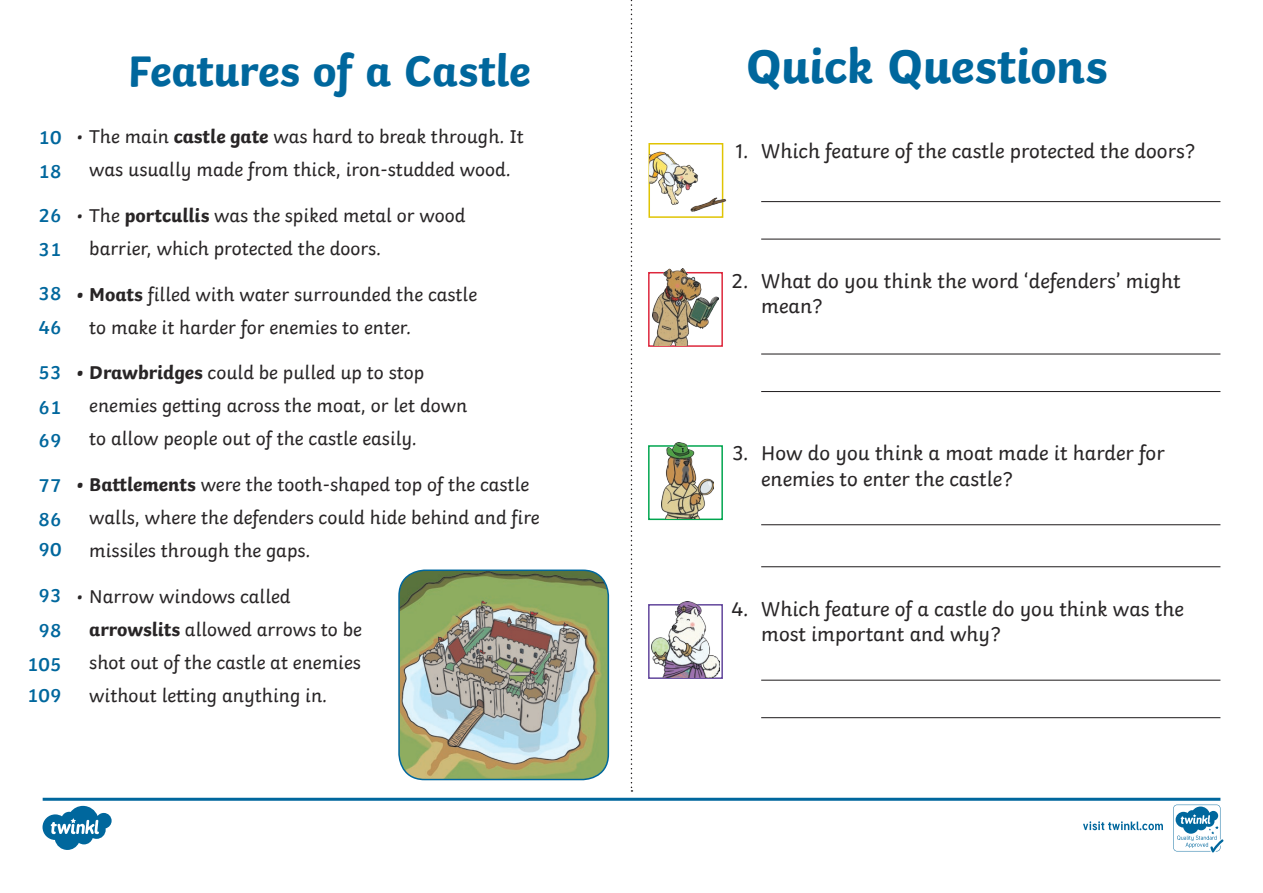
<style>
.page{position:relative;width:1263px;height:893px;background:#fff}
.page>*{position:absolute;margin:0;border:0;box-sizing:border-box;transform-origin:0 0}
.Heading_1{font:700 49.5px "Twinkl";letter-spacing:-.01em;color:#00679d}
.Heading_1-2{font:700 45px "Twinkl";letter-spacing:-.005em;color:#00679d}
.t1{font:21px/25.2px "Twinkl";color:#282526}
.t2{font:19.5px/33px "Twinkl";color:#282526}
.KS1_Body_Copy{font:600 19.5px "Twinkl";color:#00679d}
.s1{font-weight:700}
</style>
<div class="page">
<svg style="left:631px;top:0;width:1px;height:792px"></svg>
<div style="left:648px;top:445px;width:75px;height:75px;border:2px solid #00a54f"></div>
<img style="left:661px;top:442px;width:53px;height:77px">
<div style="left:648px;top:272px;width:75px;height:75px;border:2px solid #dd273c"></div>
<img style="left:652px;top:269px;width:66px;height:76px">
<div style="left:648px;top:143px;width:75px;height:75px;border:2px solid #e0c403"></div>
<img style="left:650px;top:143px;width:77px;height:74px">
<hr style="left:761px;top:201px;width:459px;height:1px;background:#282526">
<hr style="left:761px;top:239px;width:459px;height:1px;background:#282526">
<hr style="left:761px;top:353px;width:459px;height:2px;background:#282526">
<hr style="left:761px;top:391px;width:459px;height:1px;background:#282526">
<hr style="left:761px;top:524px;width:459px;height:1px;background:#282526">
<hr style="left:761px;top:566px;width:459px;height:1px;background:#282526">
<hr style="left:761px;top:680px;width:459px;height:1px;background:#282526">
<hr style="left:761px;top:717px;width:459px;height:1px;background:#282526">
<div style="left:648px;top:604px;width:75px;height:75px;border:2px solid #62469c"></div>
<img style="left:651px;top:602px;width:68px;height:75px">
<img style="left:399px;top:572px;width:209px;height:207px">
<div style="left:398px;top:569px;width:211px;height:211px;border:2px solid #00679d;border-radius:26px"></div>
<svg style="left:43px;top:798px;width:1180px;height:54px"></svg>
<p class="KS1_Body_Copy" style="left:39px;top:122px;width:25px">10</p>
<p class="KS1_Body_Copy" style="left:39px;top:156px;width:25px">18</p>
<p class="KS1_Body_Copy" style="left:39px;top:200px;width:25px">26</p>
<p class="KS1_Body_Copy" style="left:39px;top:234px;width:25px">31</p>
<p class="KS1_Body_Copy" style="left:39px;top:277px;width:25px">38</p>
<p class="KS1_Body_Copy" style="left:39px;top:312px;width:25px">46</p>
<p class="KS1_Body_Copy" style="left:39px;top:356px;width:25px">53</p>
<p class="KS1_Body_Copy" style="left:39px;top:392px;width:25px">61</p>
<p class="KS1_Body_Copy" style="left:39px;top:425px;width:25px">69</p>
<p class="KS1_Body_Copy" style="left:39px;top:470px;width:25px">77</p>
<p class="KS1_Body_Copy" style="left:39px;top:504px;width:25px">86</p>
<p class="KS1_Body_Copy" style="left:39px;top:534px;width:25px">90</p>
<p class="KS1_Body_Copy" style="left:39px;top:580px;width:25px">93</p>
<p class="KS1_Body_Copy" style="left:39px;top:614px;width:25px">98</p>
<p class="KS1_Body_Copy" style="left:27px;top:649px;width:36px">105</p>
<p class="KS1_Body_Copy" style="left:27px;top:680px;width:36px">109</p>
<p class="Heading_1-2" style="left:128px;top:33px;width:404px">Features of a Castle</p>
<p class="t2" style="left:77px;top:118px;width:449px;text-align:center">• The main <span class="s1">castle gate</span> was hard to break through. It was usually made from thick, iron-studded wood.</p>
<p class="t2" style="left:89px;top:197px;width:378px;text-indent:-13px">• The <span class="s1">portcullis</span> was the spiked metal or wood barrier, which protected the doors.</p>
<p class="t2" style="left:89px;top:276px;width:389px;text-indent:-13px"><span class="s1">• Moats</span> filled with water surrounded the castle to make it harder for enemies to enter.</p>
<p class="t2" style="left:89px;top:355px;width:379px;text-indent:-13px"><span class="s1">• Drawbridges</span> could be pulled up to stop enemies getting across the moat, or let down to allow people out of the castle easily.</p>
<p class="t2" style="left:89px;top:466px;width:452px;text-indent:-13px"><span class="s1">• Battlements</span> were the tooth-shaped top of the castle walls, where the defenders could hide behind and fire missiles through the gaps.</p>
<p class="t2" style="left:89px;top:578px;width:274px;text-indent:-13px">• Narrow windows called <span class="s1">arrowslits</span> allowed arrows to be shot out of the castle at enemies without letting anything in.</p>
<p class="Heading_1" style="left:746px;top:25px;width:363px">Quick Questions</p>
<p class="t1" style="left:735px;top:136px;width:461px">1. Which feature of the castle protected the doors?</p>
<p class="t1" style="left:761px;top:267px;width:421px;text-indent:-29px">2. What do you think the word ‘defenders’ might mean?</p>
<p class="t1" style="left:761px;top:439px;width:405px;text-indent:-29px">3. How do you think a moat made it harder for enemies to enter the castle?</p>
<p class="t1" style="left:761px;top:594px;width:424px;text-indent:-30px">4. Which feature of a castle do you think was the most important and why?</p>
</div>
